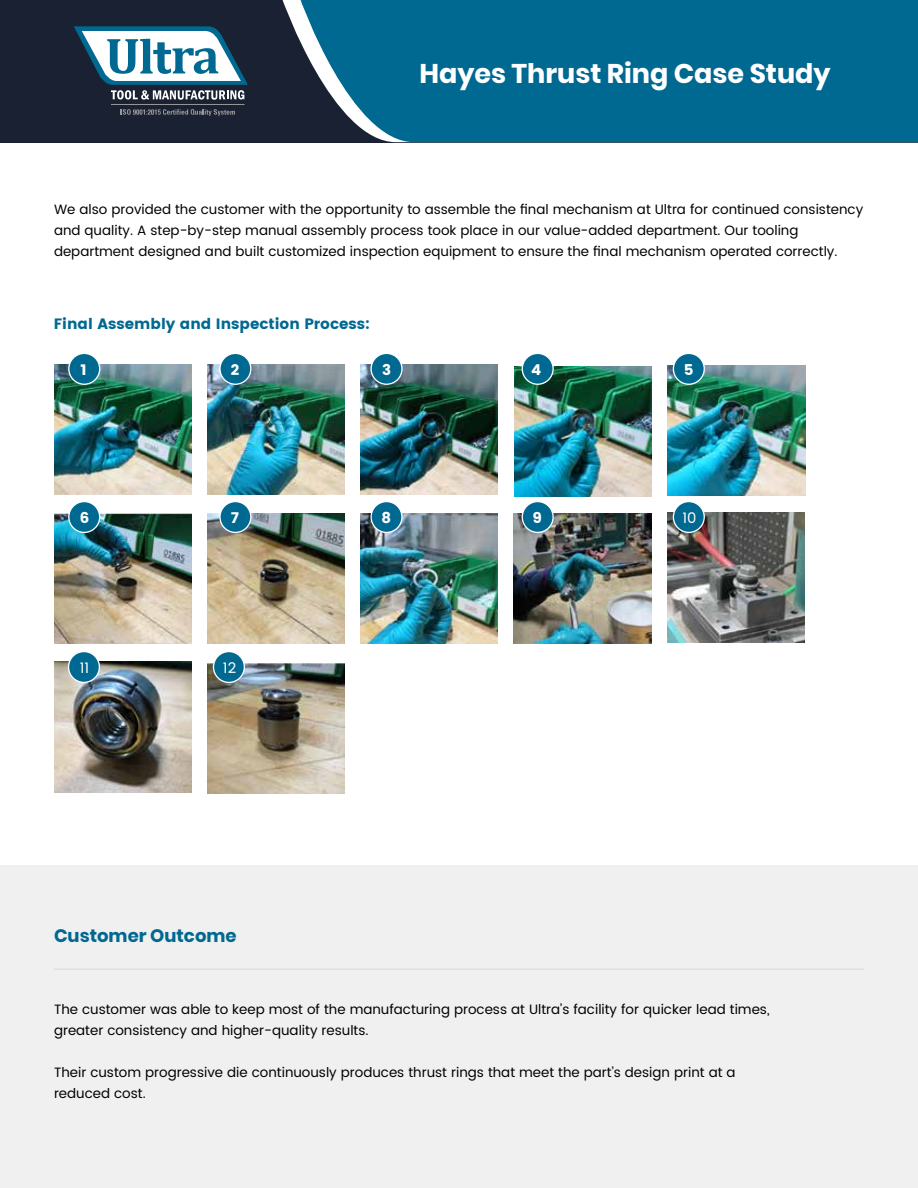
<style>
.page{position:relative;width:918px;height:1188px;background:#fff}
.page>*{position:absolute;margin:0;border:0;box-sizing:border-box;transform-origin:0 0}
.t1{font:700 27px "Poppins";color:#fff}
.t2{font:700 18px "Poppins";color:#006991}
.t3{font:15px "Poppins";color:#006991}
.t4{font:15px "Poppins";color:#fff}
.t5{font:14.7px "Poppins";color:#fff}
.t6{font:13.5px/21px "Poppins";color:#000}
</style>
<div class="page">
<div style="left:0;top:866px;width:918px;height:322px;background:#f0f0f0"></div>
<hr style="left:54px;top:968px;width:810px;height:2px;background:#e0e0e0">
<img style="left:54px;top:364px;width:137px;height:131px">
<img style="left:207px;top:364px;width:137px;height:131px">
<img style="left:361px;top:364px;width:137px;height:131px">
<img style="left:54px;top:513px;width:137px;height:131px">
<img style="left:207px;top:513px;width:137px;height:130px">
<img style="left:515px;top:366px;width:137px;height:130px">
<img style="left:668px;top:366px;width:137px;height:130px">
<img style="left:361px;top:513px;width:137px;height:131px">
<img style="left:514px;top:513px;width:137px;height:131px">
<img style="left:207px;top:663px;width:137px;height:131px">
<div style="left:69px;top:353px;width:31px;height:31px;background:#006991;border-radius:50%"></div>
<div style="left:68px;top:353px;width:32px;height:32px;border:1px solid #fff;border-radius:50%"></div>
<div style="left:220px;top:353px;width:31px;height:31px;background:#006991;border-radius:50%"></div>
<div style="left:219px;top:353px;width:32px;height:32px;border:1px solid #fff;border-radius:50%"></div>
<div style="left:371px;top:353px;width:31px;height:31px;background:#006991;border-radius:50%"></div>
<div style="left:370px;top:353px;width:33px;height:32px;border:1px solid #fff;border-radius:50%"></div>
<img style="left:667px;top:512px;width:137px;height:131px">
<img style="left:54px;top:662px;width:137px;height:130px">
<div style="left:522px;top:353px;width:31px;height:31px;background:#006991;border-radius:50%"></div>
<div style="left:522px;top:353px;width:32px;height:32px;border:1px solid #fff;border-radius:50%"></div>
<div style="left:673px;top:353px;width:31px;height:31px;background:#006991;border-radius:50%"></div>
<div style="left:673px;top:353px;width:32px;height:32px;border:1px solid #fff;border-radius:50%"></div>
<div style="left:673px;top:502px;width:31px;height:30px;background:#006991;border-radius:50%"></div>
<div style="left:673px;top:501px;width:32px;height:32px;border:1px solid #fff;border-radius:50%"></div>
<div style="left:69px;top:652px;width:30px;height:30px;background:#006991;border-radius:50%"></div>
<div style="left:68px;top:651px;width:32px;height:32px;border:1px solid #fff;border-radius:50%"></div>
<div style="left:69px;top:502px;width:31px;height:30px;background:#006991;border-radius:50%"></div>
<div style="left:68px;top:501px;width:32px;height:32px;border:1px solid #fff;border-radius:50%"></div>
<div style="left:220px;top:502px;width:31px;height:30px;background:#006991;border-radius:50%"></div>
<div style="left:219px;top:501px;width:32px;height:32px;border:1px solid #fff;border-radius:50%"></div>
<div style="left:371px;top:502px;width:31px;height:30px;background:#006991;border-radius:50%"></div>
<div style="left:370px;top:501px;width:33px;height:32px;border:1px solid #fff;border-radius:50%"></div>
<div style="left:522px;top:502px;width:31px;height:30px;background:#006991;border-radius:50%"></div>
<div style="left:522px;top:501px;width:32px;height:32px;border:1px solid #fff;border-radius:50%"></div>
<div style="left:0;top:0;width:918px;height:142px;background:#1a2133"></div>
<svg style="left:283px;top:0;width:18px;height:43px"></svg>
<div style="left:301px;top:0;width:617px;height:142px;background:#006991"></div>
<svg style="left:74px;top:26px;width:174px;height:74px"></svg>
<hr style="left:111px;top:104px;width:134px;height:1px;background:#999">
<svg style="left:121px;top:109px;width:114px;height:7px"></svg>
<div style="left:214px;top:652px;width:30px;height:30px;background:#006991;border-radius:50%"></div>
<div style="left:213px;top:651px;width:32px;height:32px;border:1px solid #fff;border-radius:50%"></div>
<h1 class="t1" style="left:419px;top:57px;width:413px">Hayes Thrust Ring Case Study</h1>
<p class="t6" style="left:54px;top:199px;width:811px">We also provided the customer with the opportunity to assemble the final mechanism at Ultra for continued consistency and quality. A step-by-step manual assembly process took place in our value-added department. Our tooling department designed and built customized inspection equipment to ensure the final mechanism operated correctly.</p>
<p class="t3" style="left:54px;top:315px;width:318px">Final Assembly and Inspection Process:</p>
<p class="t4" style="left:81px;top:361px;width:8px">1</p>
<p class="t4" style="left:231px;top:361px;width:10px">2</p>
<p class="t4" style="left:382px;top:361px;width:11px">3</p>
<p class="t4" style="left:531px;top:361px;width:12px">4</p>
<p class="t4" style="left:684px;top:361px;width:11px">5</p>
<p class="t4" style="left:80px;top:509px;width:11px">6</p>
<p class="t4" style="left:231px;top:509px;width:10px">7</p>
<p class="t4" style="left:381px;top:509px;width:11px">8</p>
<p class="t4" style="left:533px;top:509px;width:11px">9</p>
<p class="t5" style="left:80px;top:657px;width:11px">11</p>
<p class="t5" style="left:223px;top:657px;width:15px">12</p>
<h2 class="t2" style="left:54px;top:925px;width:184px">Customer Outcome</h2>
<p class="t5" style="left:682px;top:507px;width:16px">10</p>
<p class="t6" style="left:54px;top:999px;width:717px">The customer was able to keep most of the manufacturing process at Ultra’s facility for quicker lead times, greater consistency and higher-quality results.</p>
<p class="t6" style="left:54px;top:1062px;width:683px">Their custom progressive die continuously produces thrust rings that meet the part’s design print at a reduced cost.</p>
</div>
